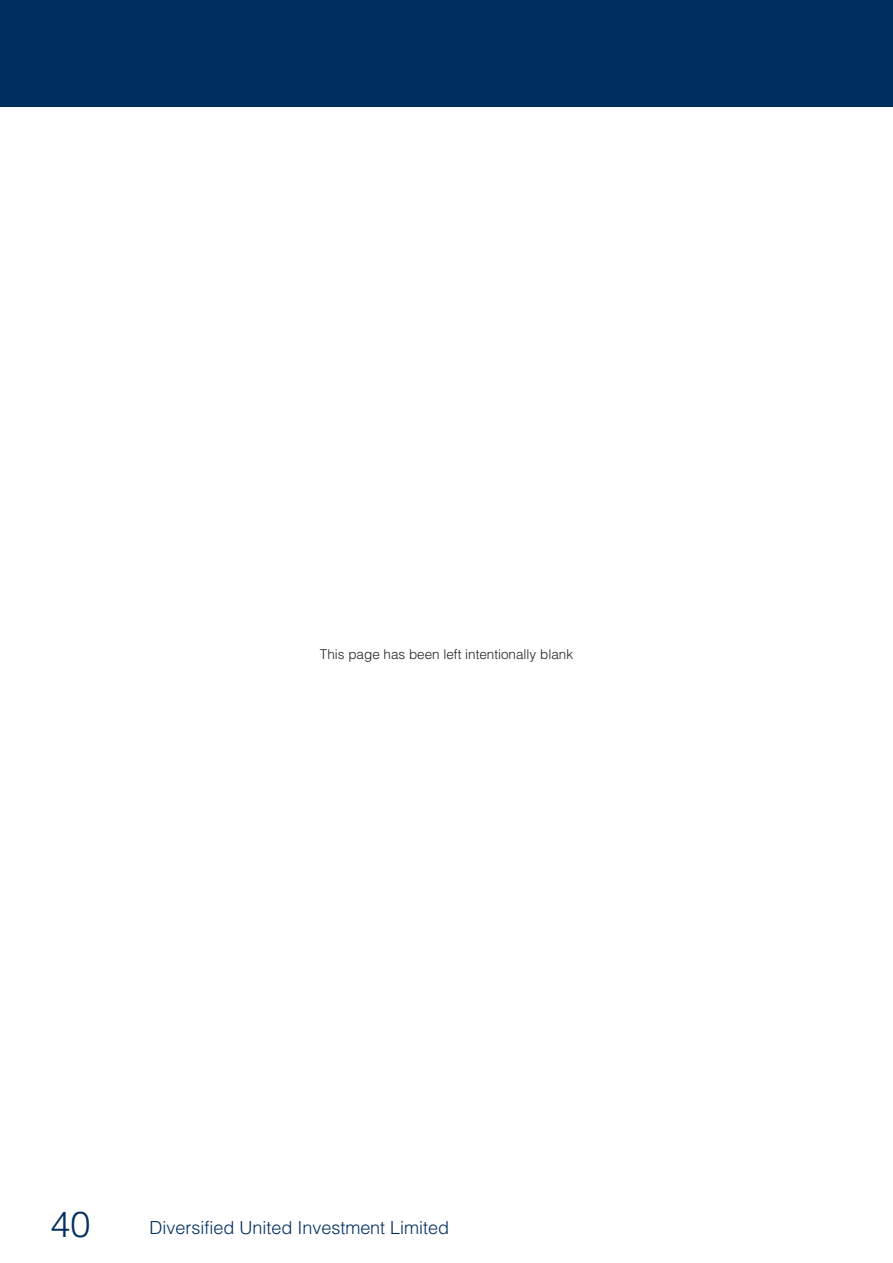
<style>
.page{position:relative;width:893px;height:1263px;background:#fff}
.page>*{position:absolute;margin:0;border:0;box-sizing:border-box;transform-origin:0 0}
.t1{font:300 36px "Helvetica";color:#002e5e}
.t2{font:300 18px "Helvetica";color:#002e5e}
.t3{font:300 13.5px "Helvetica";color:#231f20}
</style>
<div class="page">
<div style="left:0;top:0;width:893px;height:106px;background:#002e5e"></div>
<p class="t3" style="left:320px;top:649px;width:255px">This page has been left intentionally blank</p>
<h1 class="t1" style="left:50px;top:1211px;width:41px">40</h1>
<h2 class="t2" style="left:150px;top:1221px;width:301px">Diversified United Investment Limited</h2>
</div>
